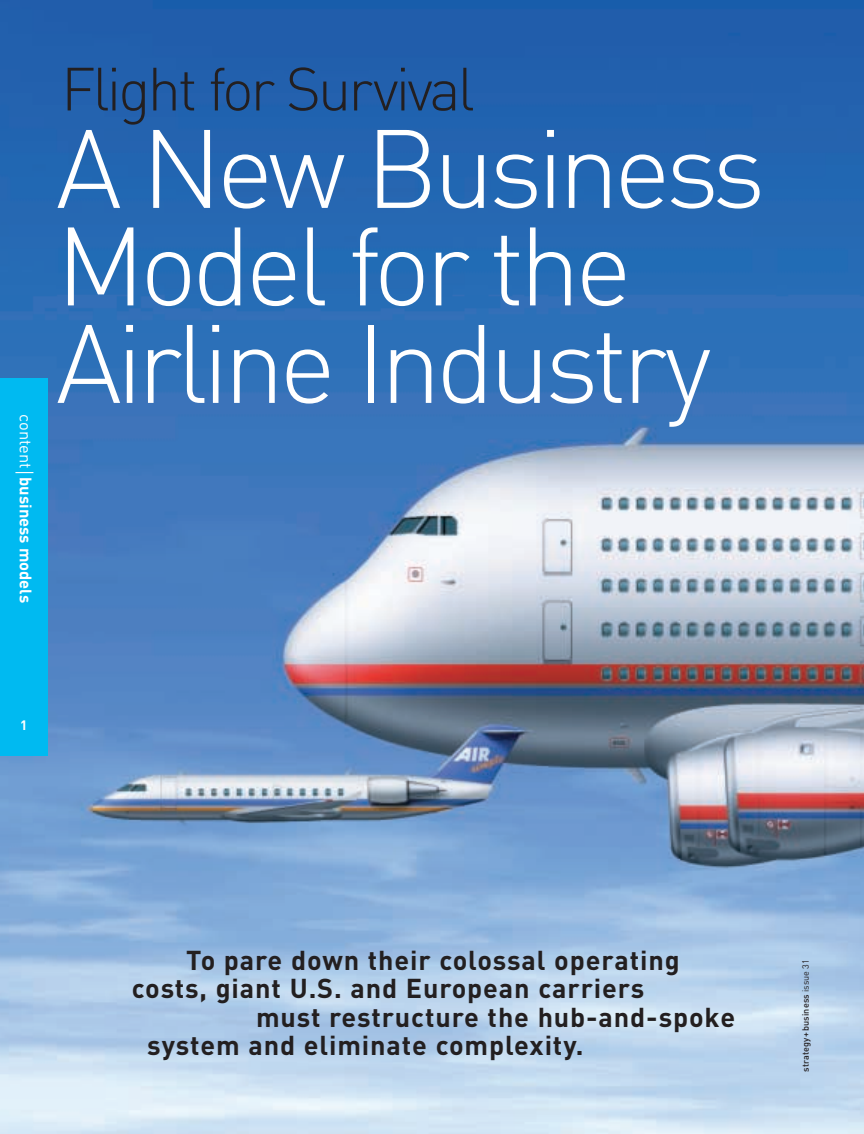
<style>
.page{position:relative;width:864px;height:1134px;background:#fff}
.page>*{position:absolute;margin:0;border:0;box-sizing:border-box;transform-origin:0 0}
.t1{font:300 109.5px/97.5px "DIN";letter-spacing:-.05em;color:#fff}
.t2{font:300 60px "DIN";letter-spacing:-.05em;color:#231f20}
.t3{font:700 27px "DIN";letter-spacing:.03em;color:#231f20}
.t4{font:700 16.5px "DIN";color:#fff}
.t5{font:700 13.5px "DIN";color:#fff}
.t6{font:500 9px "DIN";letter-spacing:.01em;color:#231f20}
.s1{font-weight:400}
</style>
<div class="page">
<img style="left:0;top:0;width:864px;height:1134px">
<div style="left:0;top:378px;width:48px;height:378px;background:#00baf1"></div>
<svg style="left:15px;top:472px;width:18px;height:1px"></svg>
<p class="t4" style="left:31px;top:414px;width:191px;rotate:90deg"><span class="s1">content</span> business models</p>
<h2 class="t2" style="left:61px;top:68px;width:415px">Flight for Survival</h2>
<h1 class="t1" style="left:56px;top:133px;width:711px">A New Business<br>Model for the<br>Airline Industry</h1>
<p class="t5" style="left:20px;top:721px;width:9px">1</p>
<p class="t3" style="left:186px;top:951px;width:495px">To pare down their colossal operating</p>
<p class="t3" style="left:132px;top:979px;width:514px">costs, giant U.S. and European carriers</p>
<p class="t3" style="left:256px;top:1008px;width:481px">must restructure the hub-and-spoke</p>
<p class="t3" style="left:147px;top:1036px;width:438px">system and eliminate complexity.</p>
<p class="t6" style="left:802px;top:1072px;width:114px;rotate:-90deg">strategy + business <span class="s1">issue 31</span></p>
</div>
